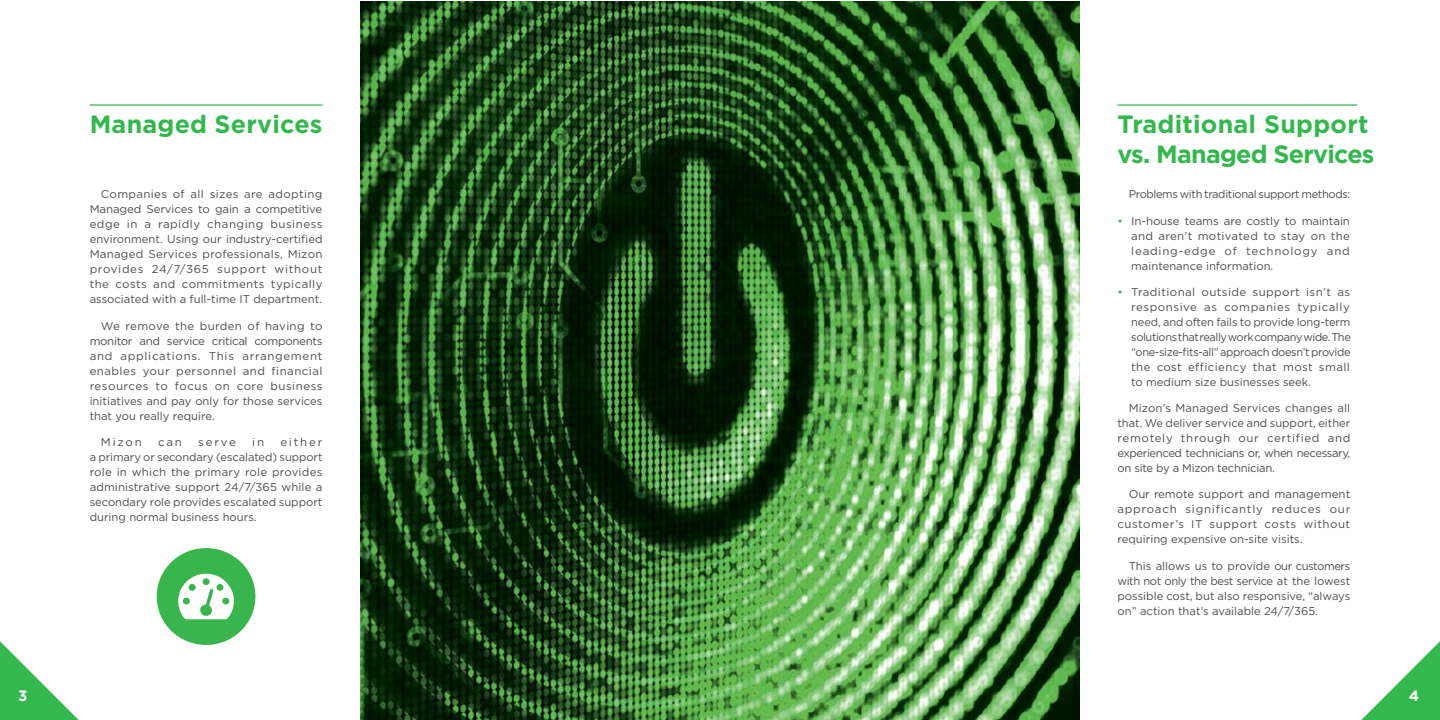
<style>
.page{position:relative;width:1440px;height:720px;background:#fff}
.page>*{position:absolute;margin:0;border:0;box-sizing:border-box;transform-origin:0 0}
.t1{font:700 25px/30px "Gotham";letter-spacing:-.02em;color:#33b84d}
.t2{font:700 25px "Gotham";letter-spacing:.01em;color:#33b84d}
.t3{font:700 15px "Gotham";color:#fff}
.t4{font:11.25px/15px "Gotham";color:#4d4d4f;text-align:justify}
.t5{font:11.25px "Gotham";letter-spacing:-.03em;color:#4d4d4f}
.s1{color:#33b84d}
</style>
<div class="page">
<svg style="left:1361px;top:641px;width:79px;height:79px"></svg>
<svg style="left:0;top:641px;width:79px;height:79px"></svg>
<img style="left:360px;top:1px;width:720px;height:719px">
<hr style="left:1118px;top:104px;width:239px;height:2px;background:#33b84d">
<hr style="left:90px;top:104px;width:233px;height:2px;background:#33b84d">
<svg style="left:157px;top:548px;width:98px;height:97px"></svg>
<h1 class="t2" style="left:90px;top:108px;width:234px">Managed Services</h1>
<p class="t4" style="left:90px;top:187px;width:234px;text-indent:11px">Companies of all sizes are adopting Managed Services to gain a competitive edge in a rapidly changing business environment. Using our industry-certified Managed Services professionals, Mizon provides 24/7/365 support without the costs and commitments typically associated with a full-time IT department.</p>
<p class="t4" style="left:90px;top:318px;width:234px;text-indent:11px">We remove the burden of having to monitor and service critical components and applications. This arrangement enables your personnel and financial resources to focus on core business initiatives and pay only for those services that you really require.</p>
<p class="t4" style="left:101px;top:434px;width:42px">Mizon</p>
<p class="t4" style="left:158px;top:434px;width:25px">can</p>
<p class="t4" style="left:198px;top:434px;width:39px">serve</p>
<p class="t4" style="left:252px;top:434px;width:13px">in</p>
<p class="t4" style="left:90px;top:434px;width:234px;text-indent:191px">either a primary or secondary (escalated) support role in which the primary role provides administrative support 24/7/365 while a secondary role provides escalated support during normal business hours.</p>
<h1 class="t1" style="left:1118px;top:109px;width:259px">Traditional Support vs. Managed Services</h1>
<p class="t5" style="left:1129px;top:187px;width:223px">Problems with traditional support methods:</p>
<p class="t4" style="left:1131px;top:213px;width:220px;text-indent:-14px"><span class="s1">•</span> In-house teams are costly to maintain and aren’t motivated to stay on the leading-edge of technology and maintenance information.</p>
<p class="t4" style="left:1131px;top:284px;width:221px;text-indent:-14px"><span class="s1">•</span> Traditional outside support isn’t as responsive as companies typically need, and often fails to provide long-term solutions that really work company wide. The “one-size-fits-all” approach doesn’t provide the cost efficiency that most small to medium size businesses seek.</p>
<p class="t4" style="left:1117px;top:400px;width:234px;text-indent:11px">Mizon’s Managed Services changes all that. We deliver service and support, either remotely through our certified and experienced technicians or, when necessary, on site by a Mizon technician.</p>
<p class="t4" style="left:1117px;top:487px;width:234px;text-indent:11px">Our remote support and management approach significantly reduces our customer’s IT support costs without requiring expensive on-site visits.</p>
<p class="t4" style="left:1117px;top:558px;width:234px;text-indent:11px">This allows us to provide our customers with not only the best service at the lowest possible cost, but also responsive, “always on” action that’s available 24/7/365.</p>
<h2 class="t3" style="left:18px;top:686px;width:11px">3</h2>
<h2 class="t3" style="left:1409px;top:686px;width:12px">4</h2>
</div>
